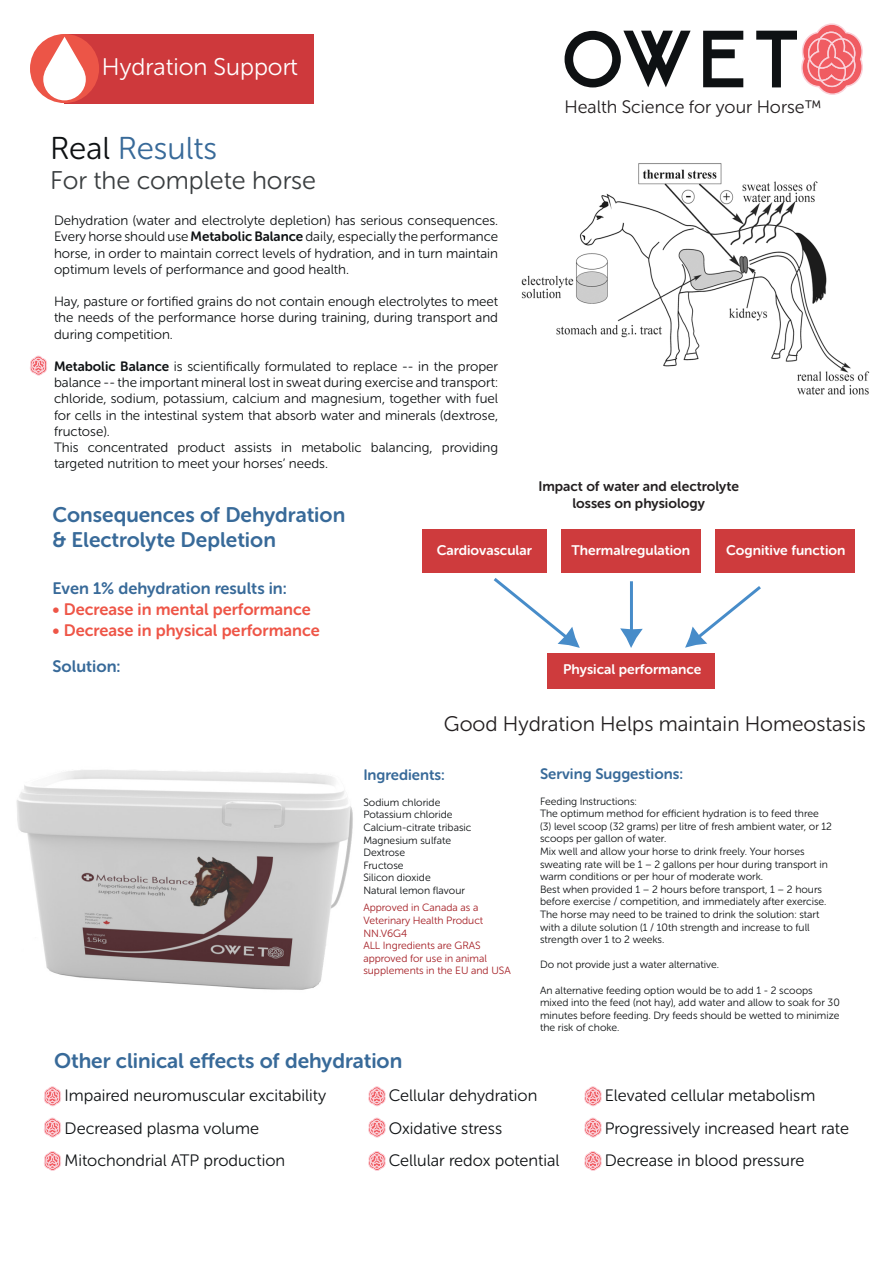
<style>
.page{position:relative;width:893px;height:1263px;background:#fff}
.page>*{position:absolute;margin:0;border:0;box-sizing:border-box;transform-origin:0 0}
.t1{font:31.5px "Museo Sans Rounded 300";color:#386a99}
.t2{font:25.5px "Museo Sans Rounded 300";color:#3a3e40}
.t3{font:24px "Museo Sans Rounded 300";color:#fff}
.t4{font:21px "Museo Sans Rounded 700";color:#386a99}
.t5{font:21px "Museo Sans Rounded 300";color:#231f20}
.t6{font:18px "Museo Sans Rounded 300";color:#231f20}
.t7{font:16.5px "Museo Sans Rounded 300";color:#0e1113}
.t8{font:16.5px "Museo Sans Rounded 700";color:#ee5547}
.t9{font:16.5px "Museo Sans Rounded 700";color:#386a99}
.t10{font:15px "Museo Sans Rounded 700";color:#386a99}
.t11{font:13.8px "Museo Sans Rounded 700";color:#fff}
.t12{font:13.8px/16.5px "Museo Sans Rounded 700";color:#231f20;text-align:center}
.t13{font:13.5px/16.2px "Museo Sans Rounded 300";color:#0e1113;text-align:justify}
.t14{font:10.5px/12.6px "Museo Sans Rounded 300";color:#0e1113}
.t15{font:10.5px/12.6px "Museo Sans Rounded 300";color:#a51f25}
.s1{color:#0e1113}
.s2{font-family:"Museo Sans Rounded 700"}
</style>
<div class="page">
<img style="left:16px;top:770px;width:337px;height:220px">
<svg style="left:565px;top:31px;width:126px;height:56px"></svg>
<svg style="left:703px;top:31px;width:40px;height:56px"></svg>
<svg style="left:756px;top:23px;width:107px;height:72px"></svg>
<img style="left:521px;top:163px;width:349px;height:232px">
<div style="left:65px;top:34px;width:249px;height:69px;background:#ce393c"></div>
<div style="left:30px;top:34px;width:69px;height:69px;background:#ec5547;border-radius:50%"></div>
<svg style="left:43px;top:37px;width:43px;height:63px"></svg>
<div style="left:547px;top:653px;width:168px;height:35px;background:#ce3b3d"></div>
<div style="left:716px;top:529px;width:139px;height:44px;background:#ce3b3d"></div>
<div style="left:561px;top:529px;width:139px;height:44px;background:#ce3b3d"></div>
<div style="left:422px;top:529px;width:124px;height:44px;background:#ce3b3d"></div>
<hr style="left:630px;top:581px;width:3px;height:51px;background:#478cc9">
<svg style="left:620px;top:628px;width:23px;height:20px"></svg>
<svg style="left:493px;top:578px;width:87px;height:70px"></svg>
<svg style="left:685px;top:586px;width:76px;height:62px"></svg>
<svg style="left:584px;top:1086px;width:18px;height:85px"></svg>
<svg style="left:368px;top:1086px;width:18px;height:85px"></svg>
<svg style="left:44px;top:1086px;width:17px;height:85px"></svg>
<svg style="left:30px;top:355px;width:17px;height:21px"></svg>
<h3 class="t3" style="left:102px;top:53px;width:198px">Hydration Support</h3>
<p class="t1" style="left:50px;top:131px;width:168px"><span class="s1">Real</span> Results</p>
<p class="t2" style="left:50px;top:167px;width:267px">For the complete horse</p>
<p class="t13" style="left:54px;top:213px;width:446px">Dehydration (water and electrolyte depletion) has serious consequences.<br>Every horse should use <span class="s2">Metabolic Balance</span> daily, especially the performance horse, in order to maintain correct levels of hydration, and in turn maintain optimum levels of performance and good health.</p>
<p class="t13" style="left:54px;top:294px;width:446px">Hay, pasture or fortified grains do not contain enough electrolytes to meet the needs of the performance horse during training, during transport and during competition.</p>
<p class="t13" style="left:54px;top:358px;width:446px"><span class="s2">Metabolic Balance</span> is scientifically formulated to replace -- in the proper balance -- the important mineral lost in sweat during exercise and transport: chloride, sodium, potassium, calcium and magnesium, together with fuel for cells in the intestinal system that absorb water and minerals (dextrose, fructose).</p>
<p class="t13" style="left:54px;top:439px;width:446px">This concentrated product assists in metabolic balancing, providing targeted nutrition to meet your horses’ needs.</p>
<p class="t6" style="left:565px;top:97px;width:259px">Health Science for your Horse™</p>
<p class="t4" style="left:53px;top:503px;width:294px">Consequences of Dehydration</p>
<p class="t4" style="left:53px;top:528px;width:225px">&amp; Electrolyte Depletion</p>
<p class="t9" style="left:53px;top:579px;width:236px">Even 1% dehydration results in:</p>
<p class="t8" style="left:53px;top:600px;width:260px">• Decrease in mental performance</p>
<p class="t8" style="left:53px;top:621px;width:269px">• Decrease in physical performance</p>
<p class="t9" style="left:53px;top:657px;width:70px">Solution:</p>
<p class="t12" style="left:538px;top:478px;width:202px">Impact of water and electrolyte losses on physiology</p>
<p class="t11" style="left:437px;top:543px;width:97px">Cardiovascular</p>
<p class="t11" style="left:571px;top:543px;width:120px">Thermalregulation</p>
<p class="t11" style="left:726px;top:543px;width:121px">Cognitive function</p>
<p class="t11" style="left:563px;top:662px;width:140px">Physical performance</p>
<p class="t5" style="left:444px;top:713px;width:423px">Good Hydration Helps maintain Homeostasis</p>
<p class="t10" style="left:363px;top:767px;width:83px">Ingredients:</p>
<p class="t14" style="left:363px;top:796px;width:79px">Sodium chloride</p>
<p class="t14" style="left:363px;top:808px;width:91px">Potassium chloride</p>
<p class="t14" style="left:363px;top:821px;width:110px">Calcium-citrate tribasic</p>
<p class="t14" style="left:363px;top:834px;width:89px">Magnesium sulfate</p>
<p class="t14" style="left:363px;top:846px;width:43px">Dextrose</p>
<p class="t14" style="left:363px;top:859px;width:42px">Fructose</p>
<p class="t14" style="left:363px;top:871px;width:69px">Silicon dioxide</p>
<p class="t14" style="left:363px;top:884px;width:103px">Natural lemon flavour</p>
<p class="t15" style="left:363px;top:902px;width:121px">Approved in Canada as a<br>Veterinary Health Product<br>NN.V6G4</p>
<p class="t15" style="left:363px;top:939px;width:149px">ALL Ingredients are GRAS approved for use in animal supplements in the EU and USA</p>
<p class="t10" style="left:540px;top:766px;width:145px">Serving Suggestions:</p>
<p class="t14" style="left:540px;top:795px;width:98px">Feeding Instructions:</p>
<p class="t14" style="left:540px;top:807px;width:293px">The optimum method for efficient hydration is to feed three (3) level scoop (32 grams) per litre of fresh ambient water, or 12 scoops per gallon of water.</p>
<p class="t14" style="left:540px;top:845px;width:290px">Mix well and allow your horse to drink freely. Your horses sweating rate will be 1 – 2 gallons per hour during transport in warm conditions or per hour of moderate work.</p>
<p class="t14" style="left:540px;top:883px;width:288px">Best when provided 1 – 2 hours before transport, 1 – 2 hours before exercise / competition, and immediately after exercise.<br>The horse may need to be trained to drink the solution: start with a dilute solution (1 / 10th strength and increase to full strength over 1 to 2 weeks.</p>
<p class="t14" style="left:540px;top:959px;width:181px">Do not provide just a water alternative.</p>
<p class="t14" style="left:540px;top:984px;width:301px">An alternative feeding option would be to add 1 - 2 scoops mixed into the feed (not hay), add water and allow to soak for 30 minutes before feeding. Dry feeds should be wetted to minimize the risk of choke.</p>
<p class="t4" style="left:54px;top:1049px;width:350px">Other clinical effects of dehydration</p>
<p class="t7" style="left:54px;top:1086px;width:274px">• Impaired neuromuscular excitability</p>
<p class="t7" style="left:378px;top:1086px;width:161px">• Cellular dehydration</p>
<p class="t7" style="left:594px;top:1086px;width:223px">• Elevated cellular metabolism</p>
<p class="t7" style="left:54px;top:1119px;width:206px">• Decreased plasma volume</p>
<p class="t7" style="left:378px;top:1119px;width:126px">• Oxidative stress</p>
<p class="t7" style="left:594px;top:1119px;width:256px">• Progressively increased heart rate</p>
<p class="t7" style="left:54px;top:1151px;width:233px">• Mitochondrial ATP production</p>
<p class="t7" style="left:378px;top:1151px;width:183px">• Cellular redox potential</p>
<p class="t7" style="left:594px;top:1151px;width:212px">• Decrease in blood pressure</p>
</div>
